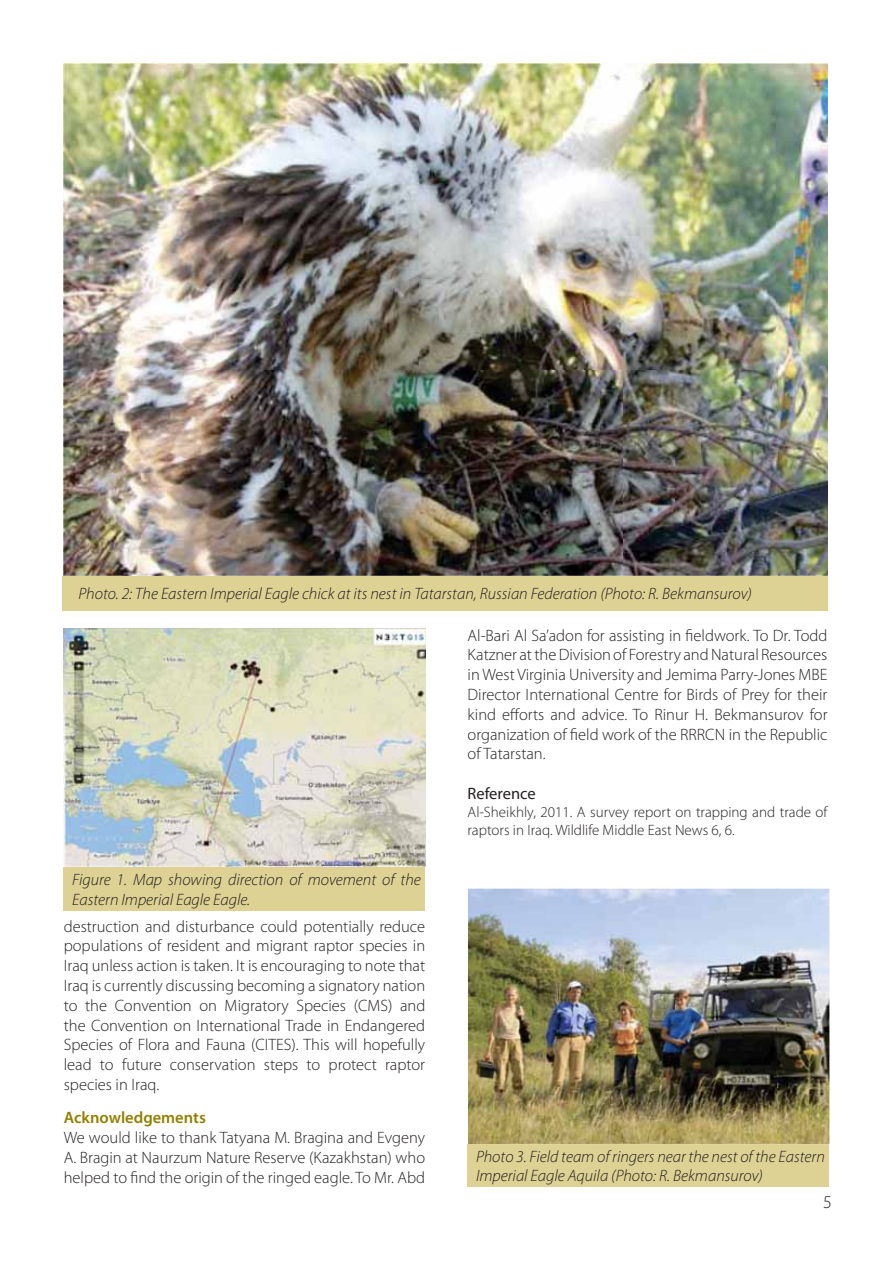
<style>
.page{position:relative;width:893px;height:1263px;background:#fff}
.page>*{position:absolute;margin:0;border:0;box-sizing:border-box;transform-origin:0 0}
.t1{font:300 18px "Myriad Pro";color:#231f20}
.t2{font:300 16.5px/19.8px "Myriad Pro";color:#231f20;text-align:justify}
.t3{font:italic 300 16.5px/19.8px "Myriad Pro";color:#231f20}
.t4{font:600 16.5px "Myriad Pro";color:#918000}
.t5{font:16.5px "Myriad Pro";color:#231f20}
.t6{font:300 15px/18px "Myriad Pro";color:#231f20}
</style>
<div class="page">
<img style="left:64px;top:64px;width:763px;height:511px">
<div style="left:62px;top:576px;width:765px;height:34px;background:#ddd193"></div>
<div style="left:64px;top:866px;width:361px;height:45px;background:#ddd193"></div>
<img style="left:64px;top:628px;width:361px;height:238px">
<img style="left:64px;top:866px;width:361px;height:1px">
<div style="left:467px;top:1144px;width:362px;height:42px;background:#ddd193"></div>
<img style="left:468px;top:889px;width:361px;height:255px">
<p class="t3" style="left:79px;top:585px;width:675px">Photo. 2: The Eastern Imperial Eagle chick at its nest in Tatarstan, Russian Federation (Photo: R. Bekmansurov)</p>
<p class="t3" style="left:72px;top:871px;width:350px">Figure 1. Map showing direction of movement of the<br>Eastern Imperial Eagle Eagle.</p>
<p class="t2" style="left:64px;top:917px;width:363px">destruction and disturbance could potentially reduce populations of resident and migrant raptor species in Iraq unless action is taken. It is encouraging to note that Iraq is currently discussing becoming a signatory nation to the Convention on Migratory Species (CMS) and the Convention on International Trade in Endangered Species of Flora and Fauna (CITES). This will hopefully lead to future conservation steps to protect raptor species in Iraq.</p>
<p class="t4" style="left:64px;top:1111px;width:144px">Acknowledgements</p>
<p class="t2" style="left:64px;top:1129px;width:363px">We would like to thank Tatyana M. Bragina and Evgeny A. Bragin at Naurzum Nature Reserve (Kazakhstan) who helped to find the origin of the ringed eagle. To Mr. Abd</p>
<p class="t2" style="left:467px;top:626px;width:361px">Al-Bari Al Sa’adon for assisting in fieldwork. To Dr. Todd Katzner at the Division of Forestry and Natural Resources in West Virginia University and Jemima Parry-Jones MBE Director International Centre for Birds of Prey for their kind efforts and advice. To Rinur H. Bekmansurov for organization of field work of the RRRCN in the Republic of Tatarstan.</p>
<p class="t5" style="left:467px;top:787px;width:70px">Reference</p>
<p class="t6" style="left:467px;top:804px;width:361px">Al-Sheikhly, 2011. A survey report on trapping and trade of raptors in Iraq. Wildlife Middle East News 6, 6.</p>
<p class="t3" style="left:476px;top:1147px;width:350px">Photo 3. Field team of ringers near the nest of the Eastern<br>Imperial Eagle Aquila (Photo: R. Bekmansurov)</p>
<p class="t1" style="left:823px;top:1196px;width:10px">5</p>
</div>
